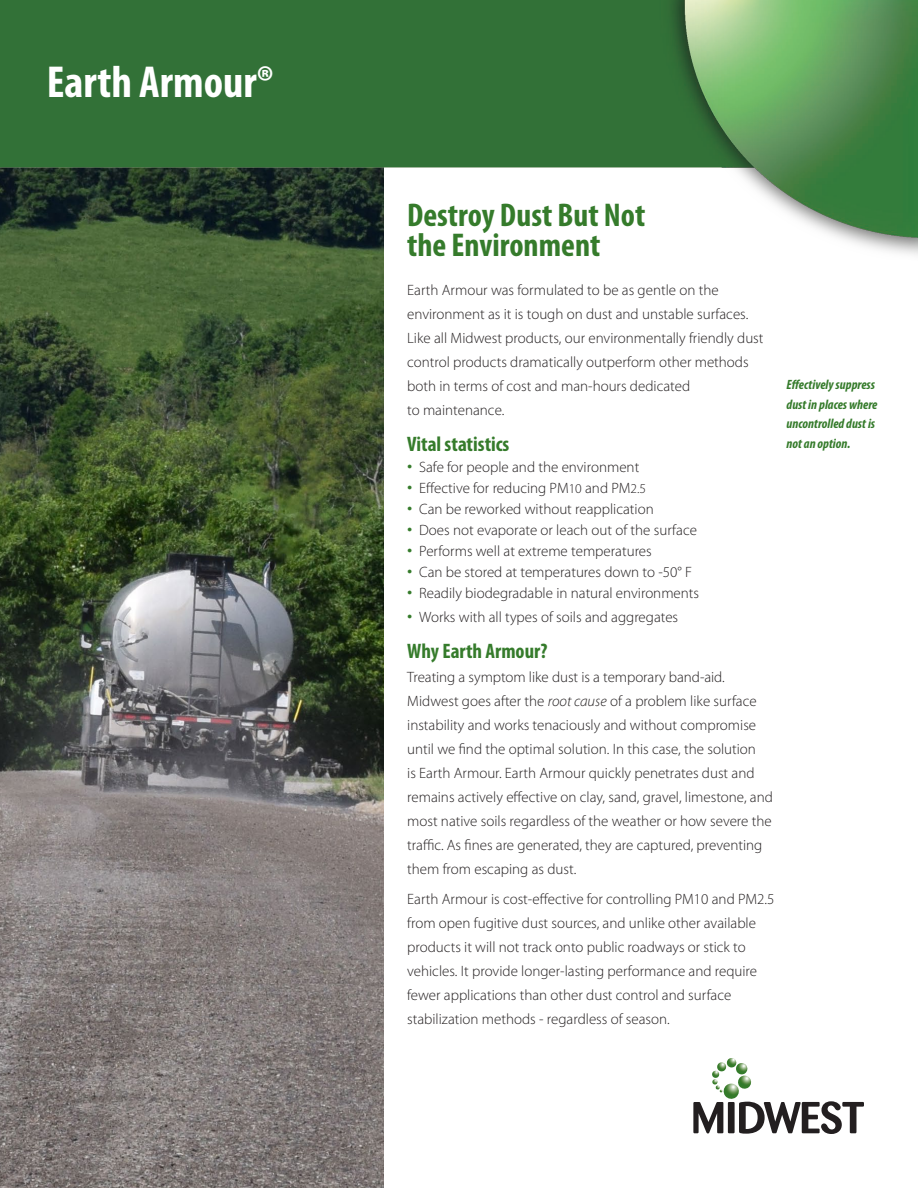
<style>
.page{position:relative;width:918px;height:1188px;background:#fff}
.page>*{position:absolute;margin:0;border:0;box-sizing:border-box;transform-origin:0 0}
.t1{font:700 condensed 45px "Myriad Pro";color:#fff}
.t2{font:700 condensed 33px/30px "Myriad Pro";color:#357b2b}
.t3{font:700 condensed 21px "Myriad Pro";color:#357b2b}
.t4{font:300 15px/24px "Myriad Pro";color:#231f20}
.t5{font:italic 700 condensed 13.5px/19.5px "Myriad Pro";color:#357b2b}
.s1{font-size:21px;color:#357b2b}
.s2{font-size:13.5px}
.s3{font-style:italic}
</style>
<div class="page">
<img style="left:0;top:261px;width:383px;height:927px">
<img style="left:0;top:0;width:918px;height:261px">
<div style="left:728px;top:1102px;width:7px;height:31px;background:#231f20"></div>
<svg style="left:693px;top:1102px;width:30px;height:31px"></svg>
<svg style="left:739px;top:1101px;width:125px;height:33px"></svg>
<img style="left:724px;top:1093px;width:15px;height:6px">
<img style="left:748px;top:1077px;width:4px;height:11px">
<svg style="left:712px;top:1058px;width:36px;height:35px"></svg>
<p class="t1" style="left:47px;top:54px;width:228px">Earth Armour®</p>
<p class="t2" style="left:407px;top:200px;width:240px">Destroy Dust But Not the Environment</p>
<p class="t4" style="left:407px;top:277px;width:358px">Earth Armour was formulated to be as gentle on the environment as it is tough on dust and unstable surfaces.<br>Like all Midwest products, our environmentally friendly dust control products dramatically outperform other methods both in terms of cost and man-hours dedicated<br>to maintenance.</p>
<p class="t3" style="left:407px;top:430px;width:104px">Vital statistics</p>
<p class="t4" style="left:407px;top:454px;width:234px"><span class="s1">•</span> Safe for people and the environment</p>
<p class="t4" style="left:407px;top:475px;width:240px"><span class="s1">•</span> Effective for reducing PM<span class="s2">10</span> and PM<span class="s2">2.5</span></p>
<p class="t4" style="left:407px;top:496px;width:248px"><span class="s1">•</span> Can be reworked without reapplication</p>
<p class="t4" style="left:407px;top:517px;width:291px"><span class="s1">•</span> Does not evaporate or leach out of the surface</p>
<p class="t4" style="left:407px;top:538px;width:246px"><span class="s1">•</span> Performs well at extreme temperatures</p>
<p class="t4" style="left:407px;top:559px;width:286px"><span class="s1">•</span> Can be stored at temperatures down to -50° F</p>
<p class="t4" style="left:407px;top:580px;width:293px"><span class="s1">•</span> Readily biodegradable in natural environments</p>
<p class="t4" style="left:407px;top:604px;width:273px"><span class="s1">•</span> Works with all types of soils and aggregates</p>
<p class="t3" style="left:407px;top:637px;width:142px">Why Earth Armour?</p>
<p class="t4" style="left:407px;top:664px;width:367px">Treating a symptom like dust is a temporary band-aid.<br>Midwest goes after the <span class="s3">root cause</span> of a problem like surface instability and works tenaciously and without compromise until we find the optimal solution. In this case, the solution<br>is Earth Armour. Earth Armour quickly penetrates dust and remains actively effective on clay, sand, gravel, limestone, and most native soils regardless of the weather or how severe the traffic. As fines are generated, they are captured, preventing them from escaping as dust.</p>
<p class="t4" style="left:407px;top:886px;width:369px">Earth Armour is cost-effective for controlling PM10 and PM2.5 from open fugitive dust sources, and unlike other available products it will not track onto public roadways or stick to vehicles. It provide longer-lasting performance and require fewer applications than other dust control and surface stabilization methods - regardless of season.</p>
<p class="t5" style="left:787px;top:375px;width:92px">Effectively suppress dust in places where uncontrolled dust is</p>
<p class="t5" style="left:787px;top:433px;width:65px">not an option.</p>
</div>
